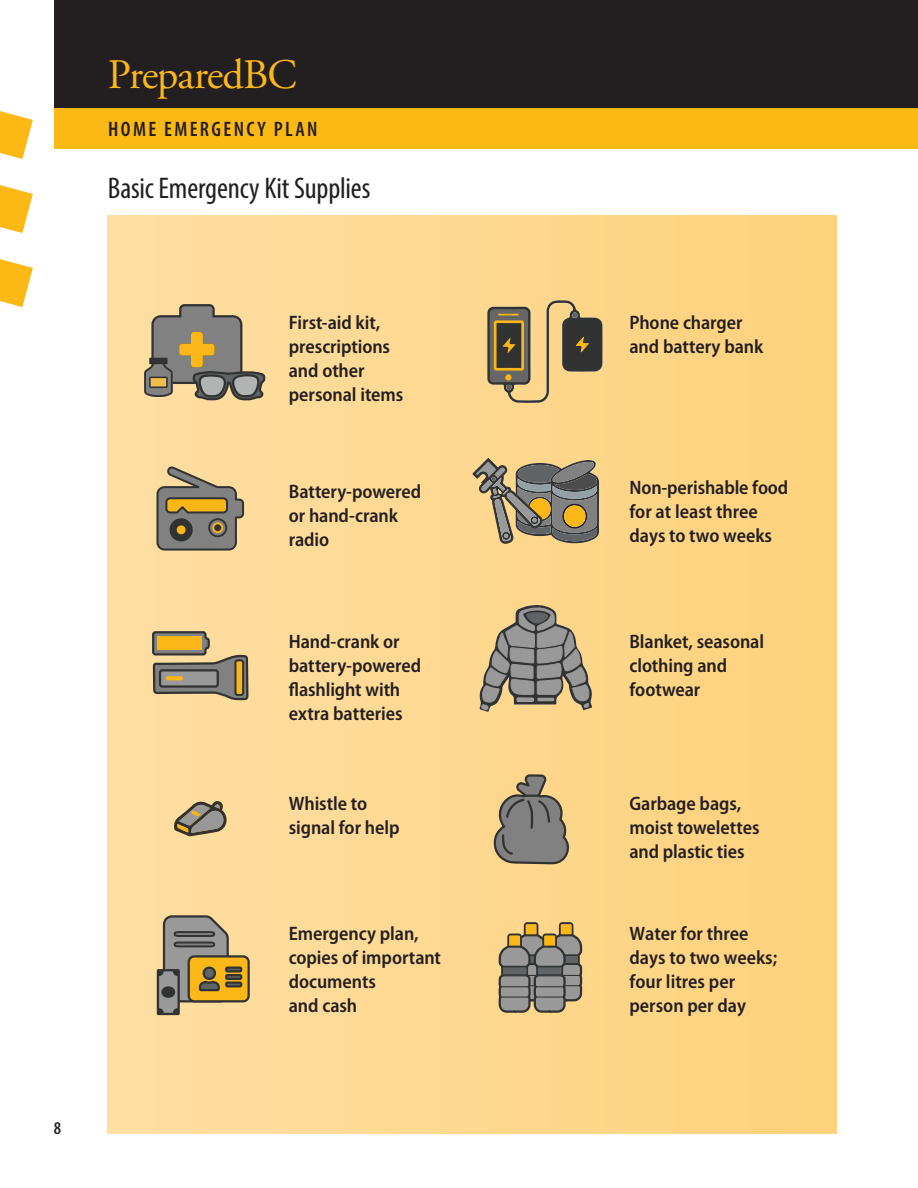
<style>
.page{position:relative;width:918px;height:1188px;background:#fff}
.page>*{position:absolute;margin:0;border:0;box-sizing:border-box;transform-origin:0 0}
.t1{font:42px "Adobe Garamond Pro";letter-spacing:-.03em;color:#fcb814}
.t2{font:condensed 30px "Myriad Pro";letter-spacing:-.005em;color:#231f20}
.t3{font:600 condensed 21px "Myriad Pro";letter-spacing:.11em;color:#231f20}
.t4{font:600 semi-condensed 19.5px/24px "Myriad Pro";letter-spacing:-.005em;color:#231f20}
.t5{font:600 condensed 18px "Myriad Pro";color:#231f20}
</style>
<div class="page">
<svg style="left:0;top:259px;width:33px;height:48px"></svg>
<svg style="left:0;top:111px;width:33px;height:48px"></svg>
<svg style="left:0;top:185px;width:33px;height:48px"></svg>
<div style="left:54px;top:108px;width:863px;height:40px;background:#fcb814"></div>
<div style="left:54px;top:0;width:863px;height:108px;background:#231f20"></div>
<div style="left:108px;top:216px;width:729px;height:918px;background:linear-gradient(to right,#fedea4,#fed17b)"></div>
<svg style="left:144px;top:302px;width:122px;height:100px;background:#d5bc8d"></svg>
<svg style="left:152px;top:292px;width:98px;height:686px;background:#d8be8b"></svg>
<div style="left:160px;top:670px;width:58px;height:17px;background:#999;border-radius:2px"></div>
<div style="left:159px;top:669px;width:60px;height:19px;border:2px solid #313232;border-radius:2px"></div>
<svg style="left:166px;top:676px;width:17px;height:4px"></svg>
<div style="left:235px;top:660px;width:8px;height:35px;background:#fbb717;border-radius:2px"></div>
<div style="left:234px;top:659px;width:10px;height:37px;border:2px solid #313232;border-radius:2px"></div>
<svg style="left:174px;top:800px;width:53px;height:36px;background:#9e9073"></svg>
<svg style="left:157px;top:914px;width:94px;height:101px;background:#ad9869"></svg>
<svg style="left:479px;top:604px;width:114px;height:115px;background:#af9f81"></svg>
<svg style="left:487px;top:300px;width:115px;height:103px;background:#a69063"></svg>
<svg style="left:497px;top:883px;width:87px;height:135px;background:#bca77e"></svg>
<div style="left:537px;top:966px;width:26px;height:10px;background:#616466;border:1px solid #313232"></div>
<svg style="left:472px;top:458px;width:127px;height:86px;background:#9d8f70"></svg>
<svg style="left:491px;top:773px;width:80px;height:93px;background:#a0937a"></svg>
<p class="t5" style="left:54px;top:1118px;width:9px">8</p>
<h1 class="t1" style="left:108px;top:49px;width:190px">PreparedBC</h1>
<p class="t3" style="left:108px;top:118px;width:211px">HOME EMERGENCY PLAN</p>
<p class="t2" style="left:108px;top:170px;width:264px">Basic Emergency Kit Supplies</p>
<p class="t4" style="left:289px;top:311px;width:116px">First-aid kit, prescriptions and other personal items</p>
<p class="t4" style="left:289px;top:480px;width:134px">Battery-powered or hand-crank radio</p>
<p class="t4" style="left:289px;top:629px;width:134px">Hand-crank or battery-powered fashlight with extra batteries</p>
<p class="t4" style="left:289px;top:792px;width:112px">Whistle to signal for help</p>
<p class="t4" style="left:289px;top:921px;width:154px">Emergency plan, copies of important documents<br>and cash</p>
<p class="t4" style="left:629px;top:311px;width:135px">Phone charger and battery bank</p>
<p class="t4" style="left:629px;top:476px;width:160px">Non-perishable food for at least three days to two weeks</p>
<p class="t4" style="left:629px;top:629px;width:136px">Blanket, seasonal clothing and footwear</p>
<p class="t4" style="left:629px;top:792px;width:132px">Garbage bags, moist towelettes and plastic ties</p>
<p class="t4" style="left:629px;top:921px;width:149px">Water for three days to two weeks; four litres per person per day</p>
</div>
